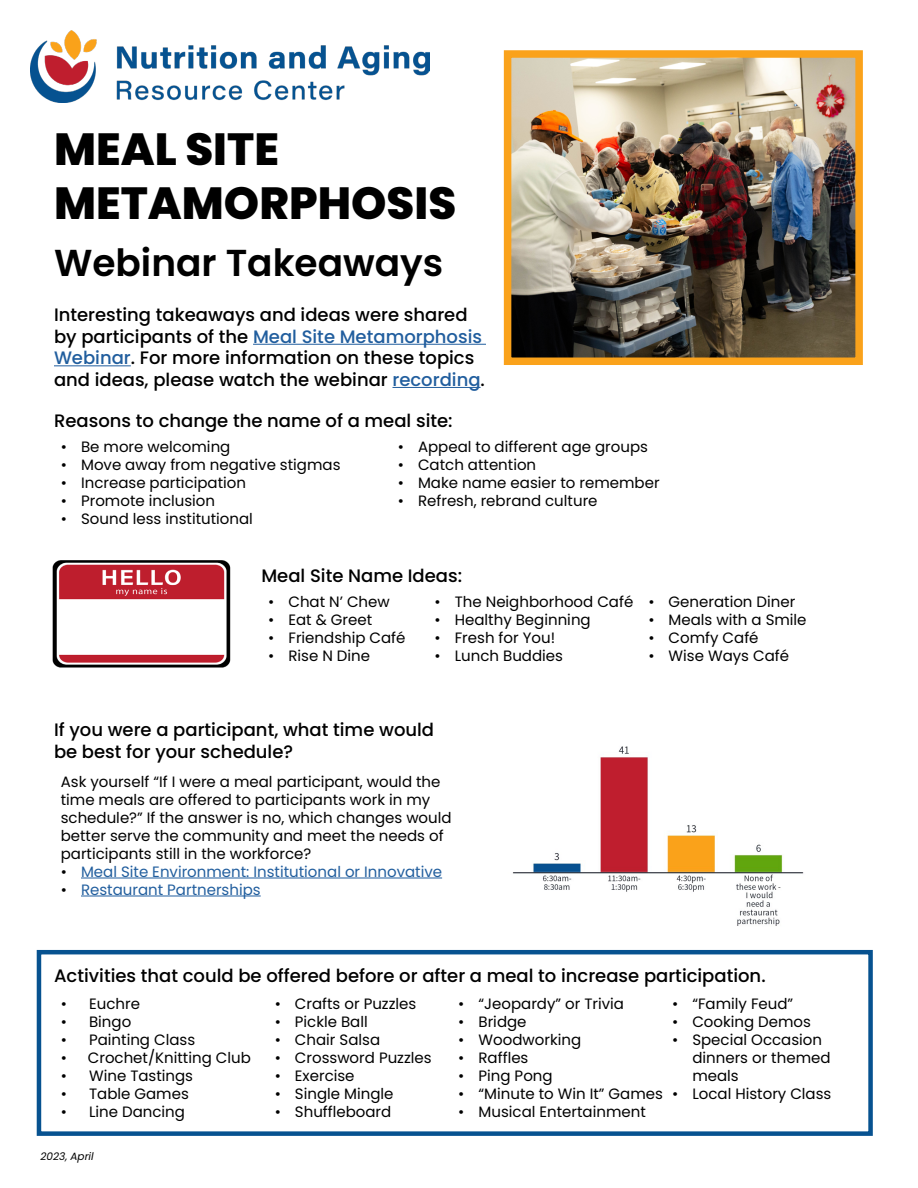
<style>
.page{position:relative;width:918px;height:1188px;background:#fff}
.page>*{position:absolute;margin:0;border:0;box-sizing:border-box;transform-origin:0 0}
.t1{font:800 45px/54px "Poppins";color:#000}
.t2{font:600 37.5px "Poppins";color:#000}
.t3{font:500 18px/21.6px "Poppins";color:#000}
.Paragraph_Style_1{font:15px/18px "Poppins";color:#000}
.Paragraph_Style_3{font:15px/18px "Poppins";color:#000}
.Paragraph_Style_3-2{font:15px "Poppins";color:#215e9e}
.Paragraph_Style_2{font:italic 10.5px "Poppins";color:#000}
.s1{color:#215e9e}
.s2{color:#000}
</style>
<div class="page">
<div style="left:37px;top:950px;width:836px;height:186px;background:#fff;border:4px solid #075290"></div>
<img style="left:30px;top:30px;width:400px;height:72px">
<hr style="left:253px;top:344px;width:233px;height:1px;background:#215e9e">
<hr style="left:54px;top:365px;width:77px;height:1px;background:#215e9e">
<hr style="left:393px;top:387px;width:88px;height:1px;background:#215e9e">
<img style="left:52px;top:560px;width:179px;height:108px">
<hr style="left:81px;top:878px;width:361px;height:1px;background:#215e9e">
<hr style="left:81px;top:896px;width:180px;height:1px;background:#215e9e">
<img style="left:512px;top:746px;width:292px;height:180px">
<img style="left:513px;top:59px;width:341px;height:297px">
<div style="left:504px;top:50px;width:359px;height:315px;border:8px solid #faa21b"></div>
<p class="t1" style="left:54px;top:122px;width:404px">MEAL SITE<br>METAMORPHOSIS</p>
<h1 class="t2" style="left:54px;top:241px;width:391px">Webinar Takeaways</h1>
<h2 class="t3" style="left:54px;top:304px;width:432px">Interesting takeaways and ideas were shared by participants of the <span class="s1">Meal Site Metamorphosis Webinar</span>. For more information on these topics and ideas, please watch the webinar <span class="s1">recording</span>.</h2>
<h2 class="t3" style="left:54px;top:410px;width:400px">Reasons to change the name of a meal site:</h2>
<p class="Paragraph_Style_1" style="left:61px;top:438px;width:171px">• Be more welcoming</p>
<p class="Paragraph_Style_1" style="left:61px;top:456px;width:281px">• Move away from negative stigmas</p>
<p class="Paragraph_Style_1" style="left:61px;top:474px;width:187px">• Increase participation</p>
<p class="Paragraph_Style_1" style="left:61px;top:492px;width:156px">• Promote inclusion</p>
<p class="Paragraph_Style_1" style="left:61px;top:510px;width:194px">• Sound less institutional</p>
<p class="Paragraph_Style_1" style="left:398px;top:438px;width:252px">• Appeal to different age groups</p>
<p class="Paragraph_Style_1" style="left:398px;top:456px;width:140px">• Catch attention</p>
<p class="Paragraph_Style_1" style="left:398px;top:474px;width:263px">• Make name easier to remember</p>
<p class="Paragraph_Style_1" style="left:398px;top:492px;width:201px">• Refresh, rebrand culture</p>
<h2 class="t3" style="left:261px;top:565px;width:202px">Meal Site Name Ideas:</h2>
<p class="Paragraph_Style_1" style="left:268px;top:593px;width:123px">• Chat N’ Chew</p>
<p class="Paragraph_Style_1" style="left:268px;top:611px;width:105px">• Eat &amp; Greet</p>
<p class="Paragraph_Style_1" style="left:268px;top:629px;width:139px">• Friendship Café</p>
<p class="Paragraph_Style_1" style="left:268px;top:647px;width:103px">• Rise N Dine</p>
<p class="Paragraph_Style_1" style="left:435px;top:593px;width:200px">• The Neighborhood Café</p>
<p class="Paragraph_Style_1" style="left:435px;top:611px;width:158px">• Healthy Beginning</p>
<p class="Paragraph_Style_1" style="left:435px;top:629px;width:122px">• Fresh for You!</p>
<p class="Paragraph_Style_1" style="left:435px;top:647px;width:130px">• Lunch Buddies</p>
<p class="Paragraph_Style_1" style="left:648px;top:593px;width:149px">• Generation Diner</p>
<p class="Paragraph_Style_1" style="left:648px;top:611px;width:160px">• Meals with a Smile</p>
<p class="Paragraph_Style_1" style="left:648px;top:629px;width:112px">• Comfy Café</p>
<p class="Paragraph_Style_1" style="left:648px;top:647px;width:142px">• Wise Ways Café</p>
<h2 class="t3" style="left:54px;top:719px;width:382px">If you were a participant, what time would be best for your schedule?</h2>
<p class="Paragraph_Style_3" style="left:61px;top:773px;width:392px">Ask yourself “If I were a meal participant, would the time meals are offered to participants work in my schedule?” If the answer is no, which changes would better serve the community and meet the needs of participants still in the workforce?</p>
<p class="Paragraph_Style_3-2" style="left:61px;top:863px;width:383px"><span class="s2">•</span> Meal Site Environment: Institutional or Innovative</p>
<p class="Paragraph_Style_3-2" style="left:61px;top:881px;width:201px"><span class="s2">•</span> Restaurant Partnerships</p>
<h2 class="t3" style="left:54px;top:965px;width:713px">Activities that could be offered before or after a meal to increase participation.</h2>
<p class="Paragraph_Style_1" style="left:61px;top:995px;width:81px">• Euchre</p>
<p class="Paragraph_Style_1" style="left:61px;top:1013px;width:72px">• Bingo</p>
<p class="Paragraph_Style_1" style="left:61px;top:1031px;width:136px">• Painting Class</p>
<p class="Paragraph_Style_1" style="left:61px;top:1049px;width:192px">• Crochet/Knitting Club</p>
<p class="Paragraph_Style_1" style="left:61px;top:1067px;width:134px">• Wine Tastings</p>
<p class="Paragraph_Style_1" style="left:61px;top:1085px;width:130px">• Table Games</p>
<p class="Paragraph_Style_1" style="left:61px;top:1103px;width:126px">• Line Dancing</p>
<p class="Paragraph_Style_1" style="left:275px;top:995px;width:143px">• Crafts or Puzzles</p>
<p class="Paragraph_Style_1" style="left:275px;top:1013px;width:95px">• Pickle Ball</p>
<p class="Paragraph_Style_1" style="left:275px;top:1031px;width:107px">• Chair Salsa</p>
<p class="Paragraph_Style_1" style="left:275px;top:1049px;width:159px">• Crossword Puzzles</p>
<p class="Paragraph_Style_1" style="left:275px;top:1067px;width:81px">• Exercise</p>
<p class="Paragraph_Style_1" style="left:275px;top:1085px;width:120px">• Single Mingle</p>
<p class="Paragraph_Style_1" style="left:275px;top:1103px;width:118px">• Shuffleboard</p>
<p class="Paragraph_Style_1" style="left:458px;top:995px;width:167px">• “Jeopardy” or Trivia</p>
<p class="Paragraph_Style_1" style="left:458px;top:1013px;width:70px">• Bridge</p>
<p class="Paragraph_Style_1" style="left:458px;top:1031px;width:124px">• Woodworking</p>
<p class="Paragraph_Style_1" style="left:458px;top:1049px;width:72px">• Raffles</p>
<p class="Paragraph_Style_1" style="left:458px;top:1067px;width:96px">• Ping Pong</p>
<p class="Paragraph_Style_1" style="left:458px;top:1085px;width:206px">• “Minute to Win It” Games</p>
<p class="Paragraph_Style_1" style="left:458px;top:1103px;width:189px">• Musical Entertainment</p>
<p class="Paragraph_Style_1" style="left:672px;top:995px;width:123px">• “Family Feud”</p>
<p class="Paragraph_Style_1" style="left:672px;top:1013px;width:140px">• Cooking Demos</p>
<p class="Paragraph_Style_1" style="left:692px;top:1031px;width:140px;text-indent:-20px">• Special Occasion dinners or themed meals</p>
<p class="Paragraph_Style_1" style="left:672px;top:1085px;width:161px">• Local History Class</p>
<p class="Paragraph_Style_2" style="left:40px;top:1150px;width:55px">2023, April</p>
</div>
